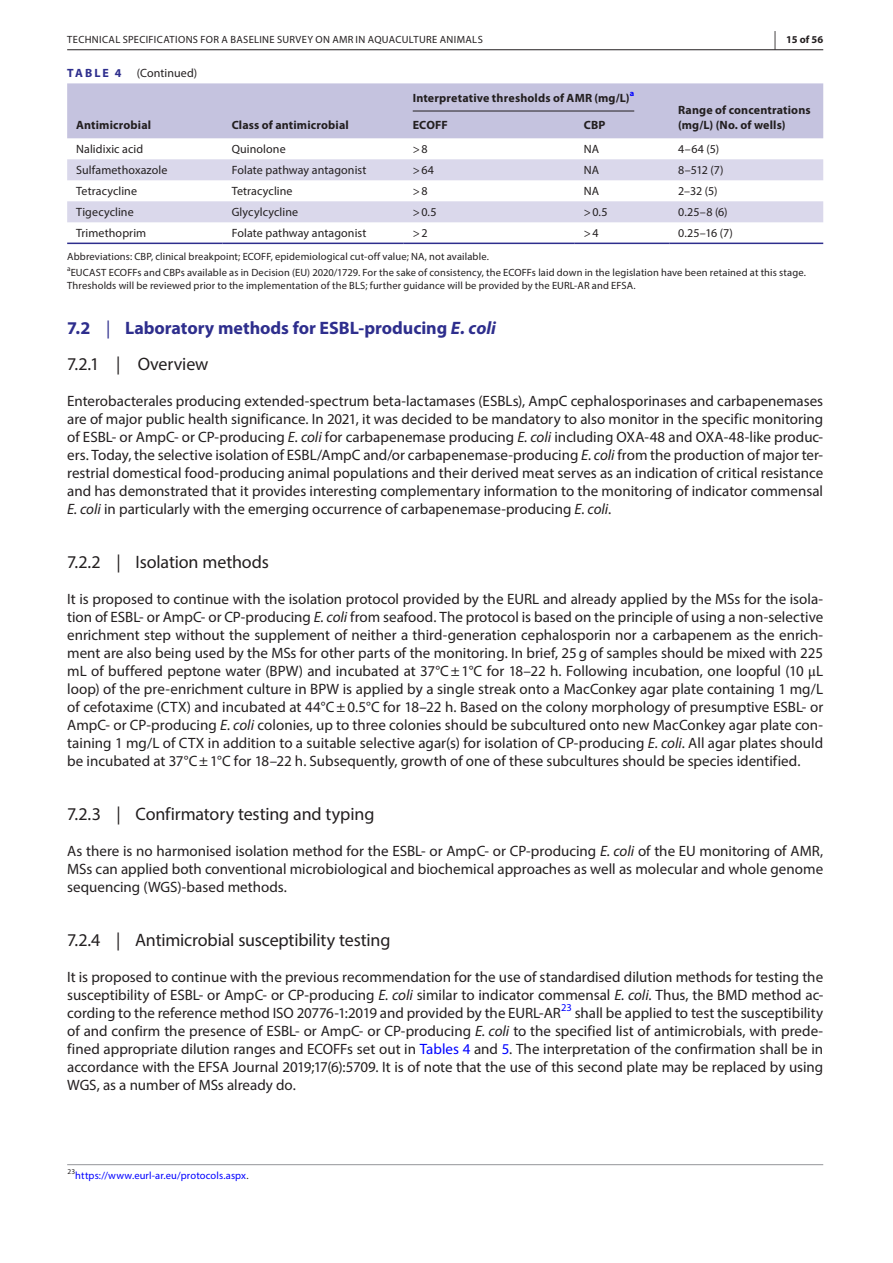
<style>
.page{position:relative;width:893px;height:1263px;background:#fff}
.page>*{position:absolute;margin:0;border:0;box-sizing:border-box;transform-origin:0 0}
.t1{font:18px "Myriad Pro";letter-spacing:-.01em;color:#231f20}
.t2{font:700 18px/36px "Myriad Pro";letter-spacing:-.005em;color:#2e2e8d}
.t3{font:15px/18px "Myriad Pro";color:#231f20;text-align:justify}
.t4{font:12px "Myriad Pro";letter-spacing:.005em;color:#231f20}
.t5{font:700 12px "Myriad Pro";letter-spacing:.01em;color:#231f20}
.t6{font:700 12px "Myriad Pro";letter-spacing:.165em;color:#2e2e8d}
.t7{font:10.5px/15.8px "Myriad Pro";letter-spacing:.015em;color:#231f20}
.t8{font:10.5px "Myriad Pro";letter-spacing:.035em;color:#231f20}
.t9{font:10.5px "Myriad Pro";letter-spacing:.01em;color:#00f}
.t10{font:700 10.5px "Myriad Pro";color:#231f20}
.t11{font:7.35px "Myriad Pro";color:#231f20}
.s1{font-size:18.6px}
.s2{font-weight:400}
.s3{font-style:italic}
.s4{font-weight:400;color:#231f20}
.s5{font-family:"STIX"}
.s6{color:#00f}
.s7{color:#231f20}
</style>
<div class="page">
<hr style="left:67px;top:49px;width:756px;height:1px;background:#231f20">
<hr style="left:67px;top:1164px;width:756px;height:1px;background:#939598">
<div style="left:67px;top:83px;width:756px;height:55px;background:#c5c3df"></div>
<svg style="left:67px;top:159px;width:756px;height:63px;fill:#dad8eb"></svg>
<hr style="left:67px;top:243px;width:156px;height:1px;background:#2e2e8d">
<hr style="left:223px;top:243px;width:181px;height:1px;background:#2e2e8d">
<hr style="left:404px;top:243px;width:171px;height:1px;background:#2e2e8d">
<hr style="left:575px;top:243px;width:94px;height:1px;background:#2e2e8d">
<hr style="left:669px;top:243px;width:154px;height:1px;background:#2e2e8d">
<hr style="left:413px;top:111px;width:221px;height:1px;background:#231f20">
<p class="t8" style="left:67px;top:33px;width:417px">TECHNICAL SPECIFICATIONS FOR A BASELINE SURVEY ON AMR IN AQUACULTURE ANIMALS</p>
<p class="t10" style="left:774px;top:32px;width:51px"><span class="s1">|</span> 15 of 56</p>
<p class="t6" style="left:67px;top:66px;width:56px">TABLE 4</p>
<p class="t4" style="left:137px;top:66px;width:62px">(Continued)</p>
<p class="t5" style="left:76px;top:117px;width:76px">Antimicrobial</p>
<p class="t5" style="left:232px;top:117px;width:119px">Class of antimicrobial</p>
<p class="t5" style="left:413px;top:90px;width:223px">Interpretative thresholds of AMR (mg/L)<sup>a</sup></p>
<p class="t5" style="left:678px;top:102px;width:134px">Range of concentrations</p>
<p class="t5" style="left:413px;top:117px;width:37px">ECOFF</p>
<p class="t5" style="left:584px;top:117px;width:23px">CBP</p>
<p class="t5" style="left:678px;top:117px;width:109px">(mg/L) (No. of wells)</p>
<p class="t4" style="left:76px;top:142px;width:69px">Nalidixic acid</p>
<p class="t4" style="left:232px;top:142px;width:56px">Quinolone</p>
<p class="t4" style="left:413px;top:142px;width:16px">&gt;8</p>
<p class="t4" style="left:584px;top:142px;width:17px">NA</p>
<p class="t4" style="left:678px;top:142px;width:43px">4–64 (5)</p>
<p class="t4" style="left:76px;top:163px;width:93px">Sulfamethoxazole</p>
<p class="t4" style="left:232px;top:163px;width:136px">Folate pathway antagonist</p>
<p class="t4" style="left:413px;top:163px;width:23px">&gt;64</p>
<p class="t4" style="left:584px;top:163px;width:17px">NA</p>
<p class="t4" style="left:678px;top:163px;width:47px">8–512 (7)</p>
<p class="t4" style="left:76px;top:184px;width:62px">Tetracycline</p>
<p class="t4" style="left:232px;top:184px;width:62px">Tetracycline</p>
<p class="t4" style="left:413px;top:184px;width:16px">&gt;8</p>
<p class="t4" style="left:584px;top:184px;width:17px">NA</p>
<p class="t4" style="left:678px;top:184px;width:41px">2–32 (5)</p>
<p class="t4" style="left:76px;top:205px;width:59px">Tigecycline</p>
<p class="t4" style="left:232px;top:205px;width:68px">Glycylcycline</p>
<p class="t4" style="left:413px;top:205px;width:25px">&gt;0.5</p>
<p class="t4" style="left:584px;top:205px;width:25px">&gt;0.5</p>
<p class="t4" style="left:678px;top:205px;width:51px">0.25–8 (6)</p>
<p class="t4" style="left:76px;top:226px;width:72px">Trimethoprim</p>
<p class="t4" style="left:232px;top:226px;width:136px">Folate pathway antagonist</p>
<p class="t4" style="left:413px;top:226px;width:16px">&gt;2</p>
<p class="t4" style="left:584px;top:226px;width:16px">&gt;4</p>
<p class="t4" style="left:678px;top:226px;width:56px">0.25–16 (7)</p>
<p class="t7" style="left:67px;top:248px;width:740px">Abbreviations: CBP, clinical breakpoint; ECOFF, epidemiological cut-off value; NA, not available.<br><sup>a</sup>EUCAST ECOFFs and CBPs available as in Decision (EU) 2020/1729. For the sake of consistency, the ECOFFs laid down in the legislation have been retained at this stage.</p>
<p class="t7" style="left:67px;top:277px;width:570px">Thresholds will be reviewed prior to the implementation of the BLS; further guidance will be provided by the EURL-AR and EFSA.</p>
<p class="t2" style="left:67px;top:309px;width:430px">7.2 <span class="s2">|</span> Laboratory methods for ESBL-producing <span class="s3">E. coli<br></span><span class="s4">7.2.1 | Overview</span></p>
<p class="t3" style="left:67px;top:392px;width:758px">Enterobacterales producing extended-spectrum beta-lactamases (ESBLs), AmpC cephalosporinases and carbapenemases are of major public health significance. In 2021, it was decided to be mandatory to also monitor in the specific monitoring of ESBL- or AmpC- or CP-producing <span class="s3">E. coli</span> for carbapenemase producing <span class="s3">E. coli</span> including OXA-48 and OXA-48-like produc&shy;ers. Today, the selective isolation of ESBL/AmpC and/or carbapenemase-producing <span class="s3">E. coli</span> from the production of major ter&shy;restrial domestical food-producing animal populations and their derived meat serves as an indication of critical resistance and has demonstrated that it provides interesting complementary information to the monitoring of indicator commensal <span class="s3">E. coli</span> in particularly with the emerging occurrence of carbapenemase-producing <span class="s3">E. coli</span>.</p>
<p class="t1" style="left:67px;top:551px;width:203px">7.2.2 | Isolation methods</p>
<p class="t3" style="left:67px;top:590px;width:758px">It is proposed to continue with the isolation protocol provided by the EURL and already applied by the MSs for the isola&shy;tion of ESBL- or AmpC- or CP-producing <span class="s3">E. coli</span> from seafood. The protocol is based on the principle of using a non-selective enrichment step without the supplement of neither a third-generation cephalosporin nor a carbapenem as the enrich&shy;ment are also being used by the MSs for other parts of the monitoring. In brief, 25g of samples should be mixed with 225 mL of buffered peptone water (BPW) and incubated at 37°C±1°C for 18–22 h. Following incubation, one loopful (10 <span class="s5">μ</span>L loop) of the pre-enrichment culture in BPW is applied by a single streak onto a MacConkey agar plate containing 1 mg/L of cefotaxime (CTX) and incubated at 44°C±0.5°C for 18–22 h. Based on the colony morphology of presumptive ESBL- or AmpC- or CP-producing <span class="s3">E. coli</span> colonies, up to three colonies should be subcultured onto new MacConkey agar plate con&shy;taining 1 mg/L of CTX in addition to a suitable selective agar(s) for isolation of CP-producing <span class="s3">E. coli</span>. All agar plates should be incubated at 37°C±1°C for 18–22 h. Subsequently, growth of one of these subcultures should be species identified.</p>
<p class="t1" style="left:67px;top:803px;width:309px">7.2.3 | Confirmatory testing and typing</p>
<p class="t3" style="left:67px;top:842px;width:758px">As there is no harmonised isolation method for the ESBL- or AmpC- or CP-producing <span class="s3">E. coli</span> of the EU monitoring of AMR, MSs can applied both conventional microbiological and biochemical approaches as well as molecular and whole genome sequencing (WGS)-based methods.</p>
<p class="t1" style="left:67px;top:929px;width:325px">7.2.4 | Antimicrobial susceptibility testing</p>
<p class="t3" style="left:67px;top:968px;width:758px">It is proposed to continue with the previous recommendation for the use of standardised dilution methods for testing the susceptibility of ESBL- or AmpC- or CP-producing <span class="s3">E. coli</span> similar to indicator commensal <span class="s3">E. coli</span>. Thus, the BMD method ac&shy;cording to the reference method ISO 20776-1:2019 and provided by the EURL-AR</p>
<p class="t9" style="left:561px;top:1001px;width:12px">23</p>
<p class="t3" style="left:67px;top:1004px;width:758px;text-indent:508px">shall be applied to test the susceptibility of and confirm the presence of ESBL- or AmpC- or CP-producing <span class="s3">E. coli</span> to the specified list of antimicrobials, with prede&shy;fined appropriate dilution ranges and ECOFFs set out in <span class="s6">Tables 4</span> and <span class="s6">5</span>. The interpretation of the confirmation shall be in accordance with the EFSA Journal 2019;17(6):5709. It is of note that the use of this second plate may be replaced by using WGS, as a number of MSs already do.</p>
<p class="t11" style="left:68px;top:1167px;width:9px">23</p>
<p class="t9" style="left:75px;top:1168px;width:175px">https://www.eurl-ar.eu/protocols.aspx<span class="s7">.</span></p>
</div>
